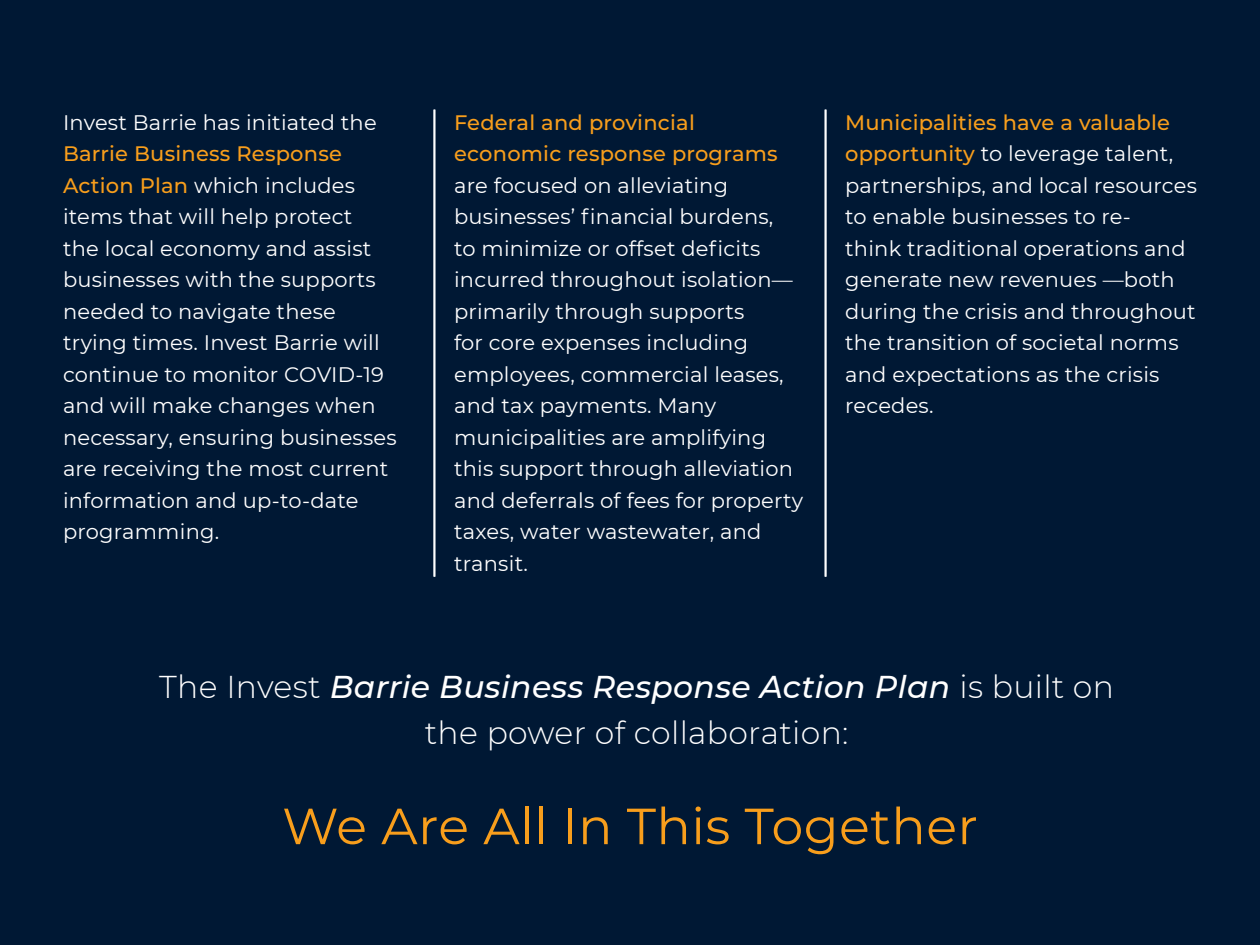
<style>
.page{position:relative;width:1260px;height:945px;background:#001834}
.page>*{position:absolute;margin:0;border:0;box-sizing:border-box;transform-origin:0 0}
.t1{font:50.75px "Montserrat";letter-spacing:.01em;color:#f89e1c}
.t2{font:300 31.5px/45.5px "Montserrat";letter-spacing:.01em;color:#fff;text-align:center}
.t3{font:21px/31.5px "Montserrat";letter-spacing:.01em;color:#fff}
.s1{font-weight:500;color:#f89e1c}
.s2{font-weight:500;font-style:italic}
</style>
<div class="page">
<hr style="left:434px;top:110px;width:1px;height:467px;background:#fff">
<hr style="left:825px;top:110px;width:1px;height:467px;background:#fff">
<p class="t3" style="left:63px;top:106px;width:335px">Invest Barrie has initiated the<br><span class="s1">Barrie Business Response<br>Action Plan</span> which includes items that will help protect<br>the local economy and assist businesses with the supports needed to navigate these trying times. Invest Barrie will continue to monitor COVID-19 and will make changes when necessary, ensuring businesses are receiving the most current information and up-to-date programming.</p>
<p class="t3" style="left:454px;top:106px;width:350px"><span class="s1">Federal and provincial economic response programs </span>are focused on alleviating businesses’ financial burdens,<br>to minimize or offset deficits incurred throughout isolation— primarily through supports<br>for core expenses including employees, commercial leases, and tax payments. Many municipalities are amplifying this support through alleviation and deferrals of fees for property taxes, water wastewater, and transit.</p>
<p class="t3" style="left:845px;top:106px;width:353px"><span class="s1">Municipalities have a valuable opportunity</span> to leverage talent, partnerships, and local resources to enable businesses to re-<br>think traditional operations and generate new revenues —both during the crisis and throughout the transition of societal norms and expectations as the crisis recedes.</p>
<p class="t2" style="left:159px;top:663px;width:956px">The Invest <span class="s2">Barrie Business Response Action Plan</span> is built on the power of collaboration:</p>
<p class="t1" style="left:282px;top:791px;width:697px">We Are All In This Together</p>
</div>
